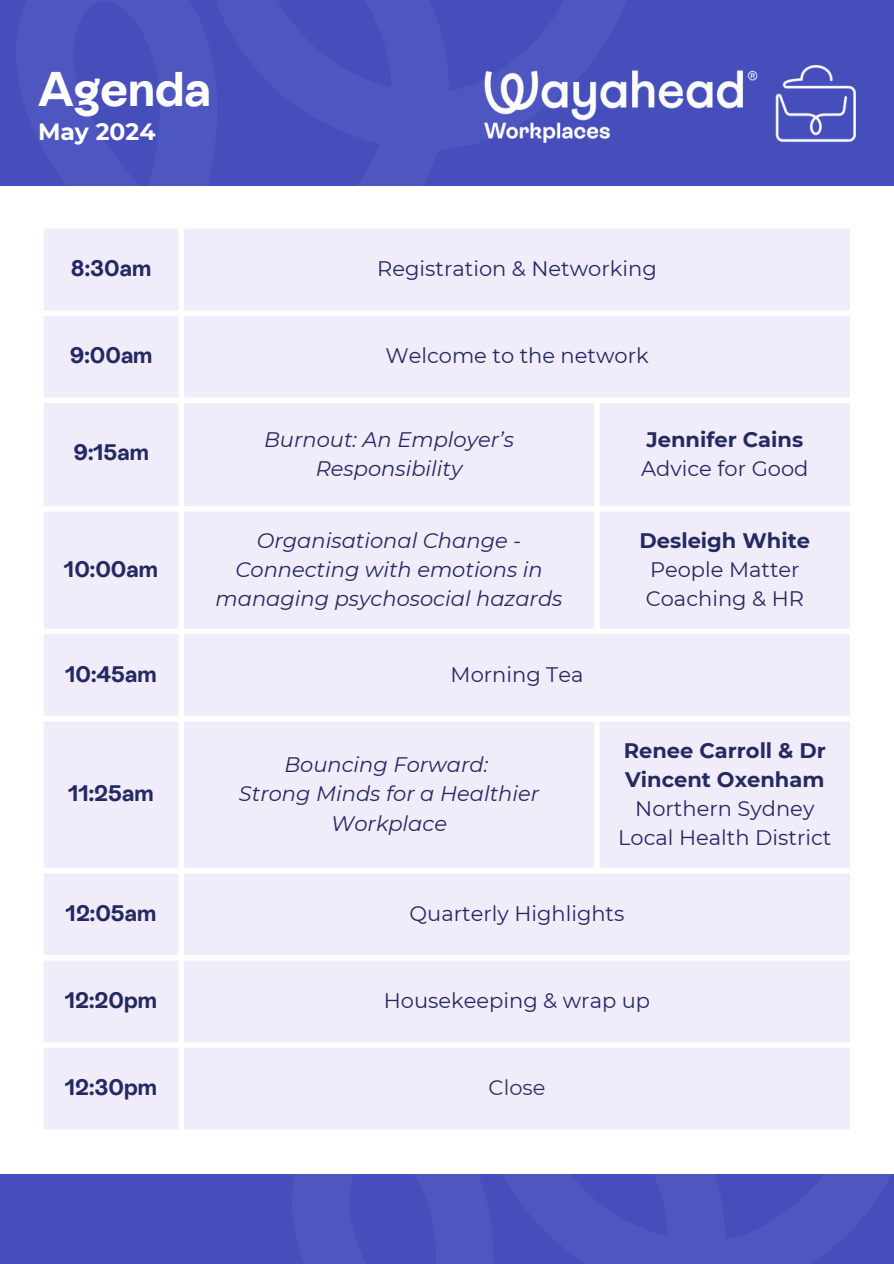
<style>
.page{position:relative;width:894px;height:1264px;background:#fff}
.page>*{position:absolute;margin:0;border:0;box-sizing:border-box;transform-origin:0 0}
.t1{font:700 48.6px "Rebond Grotesque";color:#fff}
.t2{font:700 23.55px "Montserrat";color:#fff}
.t3{font:700 22.5px "Rebond Grotesque";color:#252962}
.t4{font:21px/29.2px "Montserrat";color:#252962}
.t5{font:italic 21px/29.2px "Montserrat";color:#252962;text-align:center}
.t6{font:700 21px/29.2px "Montserrat";color:#252962}
</style>
<div class="page">
<div style="left:0;top:0;width:893px;height:185px;background:#464ebc"></div>
<div style="left:0;top:1174px;width:893px;height:89px;background:#464ebc"></div>
<div style="left:44px;top:229px;width:805px;height:900px;background:#f0ecfa"></div>
<div style="left:178px;top:229px;width:6px;height:900px;background:#fff"></div>
<div style="left:594px;top:403px;width:5px;height:225px;background:#fff"></div>
<div style="left:594px;top:721px;width:5px;height:146px;background:#fff"></div>
<div style="left:38px;top:310px;width:817px;height:6px;background:#fff"></div>
<div style="left:38px;top:397px;width:817px;height:6px;background:#fff"></div>
<div style="left:38px;top:506px;width:817px;height:5px;background:#fff"></div>
<div style="left:38px;top:628px;width:817px;height:6px;background:#fff"></div>
<div style="left:38px;top:716px;width:817px;height:5px;background:#fff"></div>
<div style="left:38px;top:867px;width:817px;height:6px;background:#fff"></div>
<div style="left:38px;top:955px;width:817px;height:5px;background:#fff"></div>
<div style="left:38px;top:1042px;width:817px;height:5px;background:#fff"></div>
<img style="left:484px;top:66px;width:371px;height:76px">
<svg style="left:79px;top:765px;width:777px;height:368px;background:#f1edfa"></svg>
<p class="t1" style="left:38px;top:61px;width:174px">Agenda</p>
<p class="t2" style="left:38px;top:118px;width:119px">May 2024</p>
<p class="t3" style="left:71px;top:255px;width:82px">8:30am</p>
<h1 class="t4" style="left:377px;top:254px;width:281px">Registration &amp; Networking</h1>
<p class="t3" style="left:70px;top:342px;width:84px">9:00am</p>
<p class="t4" style="left:385px;top:341px;width:265px">Welcome to the network</p>
<p class="t3" style="left:73px;top:440px;width:77px">9:15am</p>
<p class="t3" style="left:64px;top:556px;width:95px">10:00am</p>
<p class="t5" style="left:264px;top:425px;width:251px">Burnout: An Employer’s<br>Responsibility</p>
<p class="t6" style="left:646px;top:425px;width:158px">Jennifer Cains</p>
<p class="t4" style="left:641px;top:454px;width:169px">Advice for Good</p>
<p class="t5" style="left:215px;top:525px;width:348px">Organisational Change -<br>Connecting with emotions in managing psychosocial hazards</p>
<p class="t6" style="left:639px;top:525px;width:172px">Desleigh White</p>
<p class="t4" style="left:645px;top:554px;width:160px">People Matter<br>Coaching &amp; HR</p>
<p class="t3" style="left:65px;top:661px;width:92px">10:45am</p>
<p class="t4" style="left:450px;top:659px;width:134px">Morning Tea</p>
<p class="t3" style="left:69px;top:780px;width:86px">11:25am</p>
<p class="t5" style="left:284px;top:750px;width:205px">Bouncing Forward:</p>
<p class="t5" style="left:239px;top:779px;width:302px">Strong Minds for a Healthier<br>Workplace</p>
<p class="t6" style="left:623px;top:735px;width:203px">Renee Carroll &amp; Dr<br>Vincent Oxenham</p>
<p class="t4" style="left:618px;top:793px;width:215px;text-align:center">Northern Sydney<br>Local Health District</p>
<p class="t3" style="left:66px;top:900px;width:92px">12:05am</p>
<p class="t4" style="left:409px;top:898px;width:216px">Quarterly Highlights</p>
<p class="t3" style="left:65px;top:987px;width:93px">12:20pm</p>
<p class="t4" style="left:384px;top:985px;width:268px">Housekeeping &amp; wrap up</p>
<p class="t3" style="left:65px;top:1074px;width:93px">12:30pm</p>
<p class="t4" style="left:488px;top:1072px;width:58px">Close</p>
</div>
